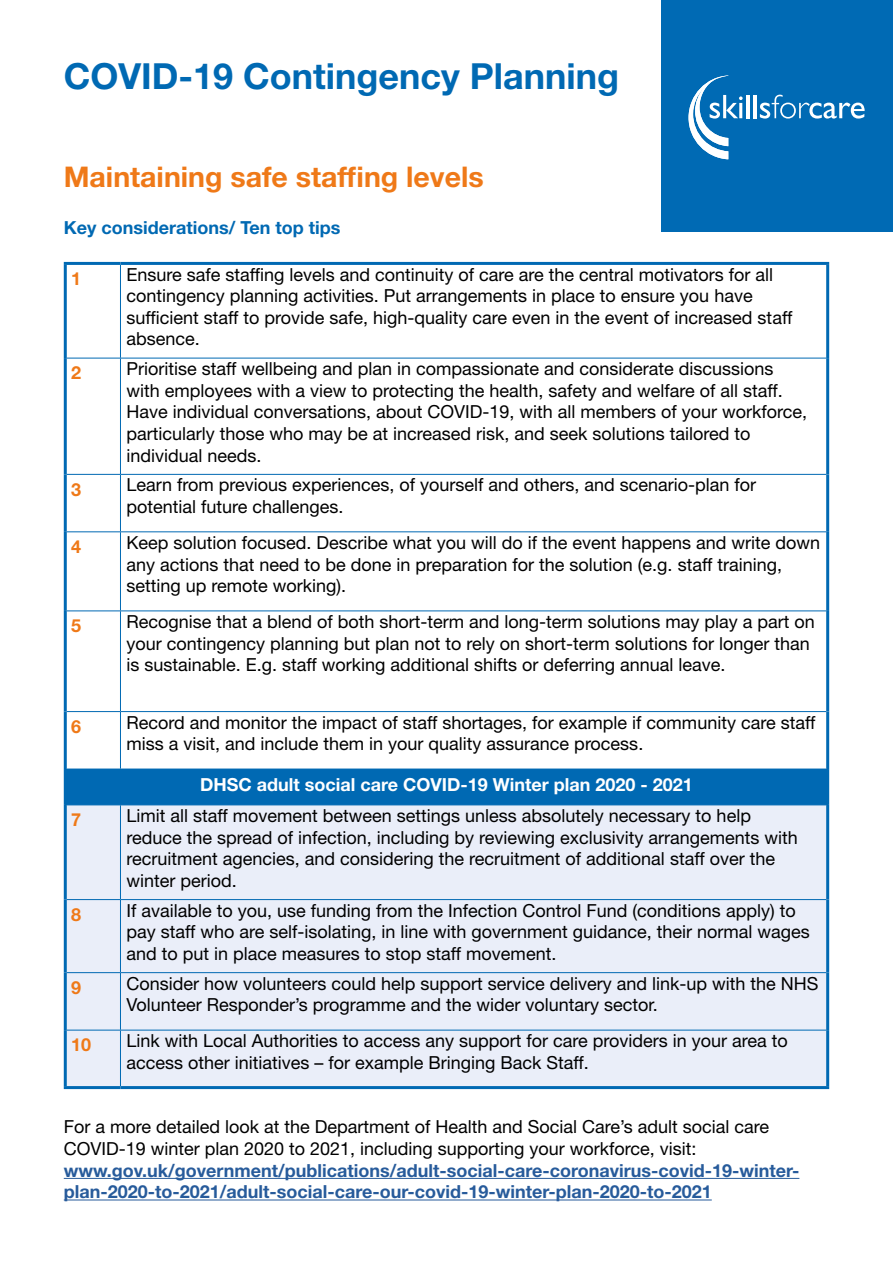
<style>
.page{position:relative;width:893px;height:1263px;background:#fff}
.page>*{position:absolute;margin:0;border:0;box-sizing:border-box;transform-origin:0 0}
.t1{font:700 36px "Helvetica Neue LT Std";color:#0069b3}
.t2{font:700 28.5px "Helvetica Neue LT Std";color:#ef7918}
.t3{font:18px/21.6px "Helvetica Neue LT Std";color:#000}
.t4{font:700 18px/21.6px "Helvetica Neue LT Std";color:#275b9b}
.t5{font:700 18px "Helvetica Neue LT Std";color:#fff}
.t6{font:700 18px "Helvetica Neue LT Std";color:#0069b3}
.t7{font:700 18px "Helvetica Neue LT Std";color:#ef7918}
</style>
<div class="page">
<div style="left:65px;top:769px;width:763px;height:36px;background:#0069b3"></div>
<div style="left:67px;top:805px;width:759px;height:281px;background:#eaeef9"></div>
<hr style="left:64px;top:262px;width:56px;height:3px;background:#0069b3">
<hr style="left:64px;top:265px;width:3px;height:93px;background:#0069b3">
<hr style="left:120px;top:262px;width:709px;height:3px;background:#0069b3">
<hr style="left:826px;top:265px;width:3px;height:93px;background:#0069b3">
<hr style="left:64px;top:358px;width:3px;height:116px;background:#0069b3">
<hr style="left:826px;top:358px;width:3px;height:116px;background:#0069b3">
<hr style="left:64px;top:474px;width:3px;height:58px;background:#0069b3">
<hr style="left:826px;top:474px;width:3px;height:58px;background:#0069b3">
<hr style="left:120px;top:265px;width:1px;height:93px;background:#0069b3">
<hr style="left:120px;top:358px;width:1px;height:116px;background:#0069b3">
<hr style="left:120px;top:475px;width:1px;height:56px;background:#0069b3">
<hr style="left:120px;top:532px;width:1px;height:78px;background:#0069b3">
<hr style="left:120px;top:611px;width:1px;height:100px;background:#0069b3">
<hr style="left:120px;top:712px;width:1px;height:57px;background:#0069b3">
<hr style="left:120px;top:805px;width:1px;height:94px;background:#0069b3">
<hr style="left:120px;top:900px;width:1px;height:72px;background:#0069b3">
<hr style="left:120px;top:973px;width:1px;height:57px;background:#0069b3">
<hr style="left:120px;top:1030px;width:1px;height:56px;background:#0069b3">
<hr style="left:64px;top:532px;width:3px;height:79px;background:#0069b3">
<hr style="left:826px;top:532px;width:3px;height:79px;background:#0069b3">
<hr style="left:64px;top:611px;width:3px;height:100px;background:#0069b3">
<hr style="left:826px;top:611px;width:3px;height:100px;background:#0069b3">
<hr style="left:64px;top:711px;width:3px;height:58px;background:#0069b3">
<hr style="left:826px;top:711px;width:3px;height:58px;background:#0069b3">
<hr style="left:64px;top:769px;width:3px;height:36px;background:#0069b3">
<hr style="left:826px;top:769px;width:3px;height:36px;background:#0069b3">
<hr style="left:64px;top:805px;width:3px;height:94px;background:#0069b3">
<hr style="left:826px;top:805px;width:3px;height:94px;background:#0069b3">
<hr style="left:64px;top:899px;width:3px;height:74px;background:#0069b3">
<hr style="left:826px;top:899px;width:3px;height:74px;background:#0069b3">
<hr style="left:64px;top:973px;width:3px;height:57px;background:#0069b3">
<hr style="left:826px;top:973px;width:3px;height:57px;background:#0069b3">
<hr style="left:64px;top:1030px;width:3px;height:56px;background:#0069b3">
<hr style="left:826px;top:1030px;width:3px;height:56px;background:#0069b3">
<hr style="left:64px;top:1086px;width:56px;height:3px;background:#0069b3">
<hr style="left:120px;top:1086px;width:709px;height:3px;background:#0069b3">
<hr style="left:67px;top:358px;width:53px;height:1px;background:#0069b3">
<hr style="left:120px;top:358px;width:706px;height:1px;background:#0069b3">
<hr style="left:67px;top:474px;width:53px;height:1px;background:#0069b3">
<hr style="left:120px;top:474px;width:706px;height:1px;background:#0069b3">
<hr style="left:67px;top:531px;width:53px;height:1px;background:#0069b3">
<hr style="left:120px;top:531px;width:706px;height:1px;background:#0069b3">
<hr style="left:67px;top:610px;width:53px;height:1px;background:#0069b3">
<hr style="left:120px;top:610px;width:706px;height:1px;background:#0069b3">
<hr style="left:67px;top:711px;width:53px;height:1px;background:#0069b3">
<hr style="left:120px;top:711px;width:706px;height:1px;background:#0069b3">
<hr style="left:67px;top:899px;width:53px;height:1px;background:#0069b3">
<hr style="left:120px;top:899px;width:706px;height:1px;background:#0069b3">
<hr style="left:67px;top:972px;width:53px;height:1px;background:#0069b3">
<hr style="left:120px;top:972px;width:706px;height:1px;background:#0069b3">
<hr style="left:67px;top:1030px;width:53px;height:1px;background:#0069b3">
<hr style="left:120px;top:1030px;width:706px;height:1px;background:#0069b3">
<div style="left:661px;top:0;width:232px;height:232px;background:#006ab4"></div>
<svg style="left:688px;top:75px;width:55px;height:84px"></svg>
<hr style="left:739px;top:103px;width:3px;height:15px;background:#fff">
<hr style="left:746px;top:95px;width:3px;height:23px;background:#fff">
<hr style="left:753px;top:95px;width:4px;height:23px;background:#fff">
<svg style="left:760px;top:95px;width:105px;height:24px"></svg>
<hr style="left:64px;top:1178px;width:735px;height:1px;background:#275b9b">
<hr style="left:64px;top:1199px;width:648px;height:1px;background:#275b9b">
<h1 class="t1" style="left:64px;top:54px;width:557px">COVID-19 Contingency Planning</h1>
<h2 class="t2" style="left:64px;top:159px;width:421px">Maintaining safe staffing levels</h2>
<p class="t6" style="left:64px;top:217px;width:278px">Key considerations/ Ten top tips</p>
<p class="t7" style="left:71px;top:267px;width:12px">1</p>
<p class="t3" style="left:126px;top:263px;width:667px">Ensure safe staffing levels and continuity of care are the central motivators for all contingency planning activities. Put arrangements in place to ensure you have sufficient staff to provide safe, high-quality care even in the event of increased staff absence.</p>
<p class="t7" style="left:71px;top:362px;width:12px">2</p>
<p class="t3" style="left:126px;top:358px;width:682px">Prioritise staff wellbeing and plan in compassionate and considerate discussions with employees with a view to protecting the health, safety and welfare of all staff.<br>Have individual conversations, about COVID-19, with all members of your workforce, particularly those who may be at increased risk, and seek solutions tailored to individual needs.</p>
<p class="t7" style="left:71px;top:478px;width:12px">3</p>
<p class="t3" style="left:126px;top:474px;width:631px">Learn from previous experiences, of yourself and others, and scenario-plan for potential future challenges.</p>
<p class="t7" style="left:71px;top:536px;width:12px">4</p>
<p class="t3" style="left:126px;top:531px;width:695px">Keep solution focused. Describe what you will do if the event happens and write down any actions that need to be done in preparation for the solution (e.g. staff training, setting up remote working).</p>
<p class="t7" style="left:71px;top:615px;width:12px">5</p>
<p class="t3" style="left:126px;top:610px;width:690px">Recognise that a blend of both short-term and long-term solutions may play a part on your contingency planning but plan not to rely on short-term solutions for longer than is sustainable. E.g. staff working additional shifts or deferring annual leave.</p>
<p class="t7" style="left:71px;top:715px;width:12px">6</p>
<p class="t3" style="left:126px;top:711px;width:690px">Record and monitor the impact of staff shortages, for example if community care staff miss a visit, and include them in your quality assurance process.</p>
<p class="t5" style="left:200px;top:774px;width:494px">DHSC adult social care COVID-19 Winter plan 2020 - 2021</p>
<p class="t7" style="left:71px;top:809px;width:12px">7</p>
<p class="t3" style="left:126px;top:804px;width:673px">Limit all staff movement between settings unless absolutely necessary to help reduce the spread of infection, including by reviewing exclusivity arrangements with recruitment agencies, and considering the recruitment of additional staff over the winter period.</p>
<p class="t7" style="left:71px;top:903px;width:12px">8</p>
<p class="t3" style="left:126px;top:899px;width:685px">If available to you, use funding from the Infection Control Fund (conditions apply) to pay staff who are self-isolating, in line with government guidance, their normal wages and to put in place measures to stop staff movement.</p>
<p class="t7" style="left:71px;top:976px;width:12px">9</p>
<p class="t3" style="left:126px;top:972px;width:694px">Consider how volunteers could help support service delivery and link-up with the NHS<br>Volunteer Responder’s programme and the wider voluntary sector.</p>
<p class="t7" style="left:71px;top:1034px;width:22px">10</p>
<p class="t3" style="left:126px;top:1030px;width:663px">Link with Local Authorities to access any support for care providers in your area to access other initiatives – for example Bringing Back Staff.</p>
<p class="t3" style="left:64px;top:1116px;width:707px">For a more detailed look at the Department of Health and Social Care’s adult social care<br>COVID-19 winter plan 2020 to 2021, including supporting your workforce, visit:</p>
<p class="t4" style="left:64px;top:1159px;width:737px">www.gov.uk/government/publications/adult-social-care-coronavirus-covid-19-winter&shy;plan-2020-to-2021/adult-social-care-our-covid-19-winter-plan-2020-to-2021</p>
</div>
